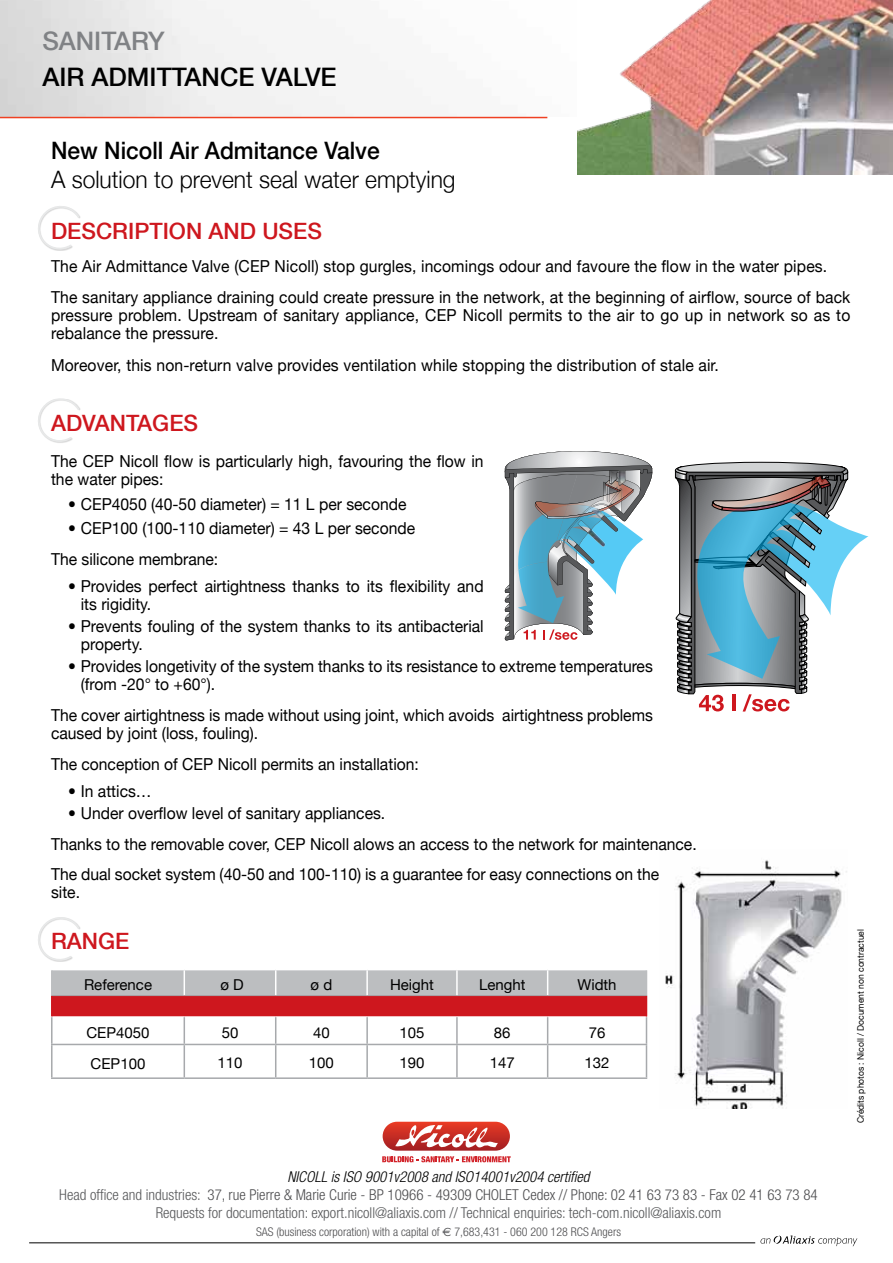
<style>
.page{position:relative;width:893px;height:1263px;background:#fff}
.page>*{position:absolute;margin:0;border:0;box-sizing:border-box;transform-origin:0 0}
.t1{font:500 25.5px "Helvetica Neue";color:#000}
.t2{font:500 25.5px "Helvetica Neue";color:#808285}
.t3{font:300 24px "Helvetica Neue";color:#000;scale:.95 1}
.t4{font:500 24px "Helvetica Neue";color:#000;scale:.95 1}
.t5{font:500 22.5px "Helvetica Neue";color:#ce171e}
.t6{font:16.5px/18px "Helvetica Neue";color:#000;scale:.95 1}
.t7{font:300 condensed 15px/18px "Helvetica Neue";color:#58595b;text-align:center}
.t8{font:15px "Helvetica Neue";color:#000}
.t9{font:300 condensed 12px "Helvetica Neue";color:#4d4d4f}
.t10{font:9px "Helvetica Neue";color:#000;scale:.95 1}
.s1{font-style:italic;color:#000}
.s2{color:#4d4d4f}
.s3{font-family:"Euro Sans";font-weight:400;font-stretch:normal}
</style>
<div class="page">
<img style="left:665px;top:860px;width:182px;height:249px">
<hr style="left:0;top:117px;width:547px;height:1px;background:#ef4123">
<svg style="left:38px;top:206px;width:43px;height:45px"></svg>
<svg style="left:38px;top:917px;width:43px;height:45px"></svg>
<svg style="left:38px;top:398px;width:43px;height:45px"></svg>
<hr style="left:51px;top:995px;width:133px;height:1px;background:#a7a9ac">
<hr style="left:51px;top:970px;width:2px;height:25px;background:#bcbec0">
<hr style="left:51px;top:996px;width:2px;height:20px;background:#ce171e">
<hr style="left:51px;top:1017px;width:2px;height:27px;background:#a7a9ac">
<svg style="left:52px;top:970px;width:595px;height:107px"></svg>
<hr style="left:51px;top:1044px;width:133px;height:1px;background:#a7a9ac">
<hr style="left:51px;top:1045px;width:2px;height:32px;background:#a7a9ac">
<hr style="left:184px;top:1044px;width:92px;height:1px;background:#a7a9ac">
<hr style="left:184px;top:1045px;width:1px;height:32px;background:#a7a9ac">
<hr style="left:276px;top:1044px;width:91px;height:1px;background:#a7a9ac">
<hr style="left:275px;top:1045px;width:1px;height:32px;background:#a7a9ac">
<hr style="left:367px;top:1044px;width:90px;height:1px;background:#a7a9ac">
<hr style="left:366px;top:1045px;width:2px;height:32px;background:#a7a9ac">
<hr style="left:457px;top:1044px;width:91px;height:1px;background:#a7a9ac">
<hr style="left:456px;top:1045px;width:2px;height:32px;background:#a7a9ac">
<hr style="left:548px;top:1044px;width:99px;height:1px;background:#a7a9ac">
<hr style="left:547px;top:1045px;width:1px;height:32px;background:#a7a9ac">
<hr style="left:646px;top:1045px;width:1px;height:32px;background:#a7a9ac">
<hr style="left:51px;top:1077px;width:133px;height:2px;background:#a7a9ac">
<hr style="left:184px;top:1077px;width:92px;height:2px;background:#a7a9ac">
<hr style="left:276px;top:1077px;width:91px;height:2px;background:#a7a9ac">
<hr style="left:367px;top:1077px;width:90px;height:2px;background:#a7a9ac">
<hr style="left:457px;top:1077px;width:91px;height:2px;background:#a7a9ac">
<hr style="left:548px;top:1077px;width:99px;height:2px;background:#a7a9ac">
<svg style="left:505px;top:451px;width:147px;height:189px"></svg>
<img style="left:618px;top:470px;width:7px;height:16px">
<img style="left:588px;top:499px;width:23px;height:47px">
<svg style="left:675px;top:462px;width:193px;height:249px"></svg>
<img style="left:578px;top:0;width:315px;height:174px">
<svg style="left:382px;top:1122px;width:129px;height:40px"></svg>
<hr style="left:29px;top:1242px;width:726px;height:1px;background:#000">
<svg style="left:760px;top:1235px;width:97px;height:11px"></svg>
<h1 class="t2" style="left:42px;top:26px;width:124px">SANITARY</h1>
<h1 class="t1" style="left:42px;top:61px;width:296px">AIR ADMITTANCE VALVE</h1>
<h2 class="t4" style="left:51px;top:136px;width:347px">NEW NICOLL AIR ADMITANCE VALVE</h2>
<h2 class="t3" style="left:51px;top:165px;width:427px">A solution to prevent seal water emptying</h2>
<h3 class="t5" style="left:51px;top:217px;width:272px">DESCRI PTION AND USES</h3>
<p class="t6" style="left:51px;top:250px;width:843px;line-height:31.5px">The Air Admittance Valve (CEP Nicoll) stop gurgles, incomings odour and favoure the flow in the water pipes.<br>The sanitary appliance draining could create pressure in the network, at the beginning of airflow, source of back</p>
<p class="t6" style="left:51px;top:306px;width:843px">pressure problem. Upstream of sanitary appliance, CEP Nicoll permits to the air to go up in network so as to rebalance the pressure.</p>
<p class="t6" style="left:51px;top:356px;width:705px">Moreover, this non-return valve provides ventilation while stopping the distribution of stale air.</p>
<h3 class="t5" style="left:51px;top:409px;width:146px">ADVANTAGES</h3>
<p class="t6" style="left:51px;top:452px;width:457px">The CEP Nicoll flow is particularly high, favouring the flow in the water pipes:</p>
<p class="t6" style="left:68px;top:495px;width:358px">• CEP4050 (40-50 diameter) = 11 L per seconde</p>
<p class="t6" style="left:51px;top:513px;width:385px;line-height:30.8px;text-indent:17px">• CEP100 (100-110 diameter) = 43 L per seconde<br>The silicone membrane:</p>
<p class="t6" style="left:81px;top:577px;width:426px;text-indent:-13px">• Provides perfect airtightness thanks to its flexibility and its rigidity.</p>
<p class="t6" style="left:81px;top:617px;width:426px;text-indent:-13px">• Prevents fouling of the system thanks to its antibacterial property.</p>
<p class="t6" style="left:81px;top:657px;width:604px;text-indent:-13px">• Provides longetivity of the system thanks to its resistance to extreme temperatures (from -20° to +60°).</p>
<p class="t6" style="left:51px;top:706px;width:635px">The cover airtightness is made without using joint, which avoids airtightness problems caused by joint (loss, fouling).</p>
<p class="t6" style="left:51px;top:755px;width:389px">The conception of CEP Nicoll permits an installation:</p>
<p class="t6" style="left:68px;top:781px;width:89px">• In attics…</p>
<p class="t6" style="left:51px;top:797px;width:681px;line-height:30.8px;text-indent:17px">• Under overflow level of sanitary appliances.<br>Thanks to the removable cover, CEP Nicoll alows an access to the network for maintenance.<br>The dual socket system (40-50 and 100-110) is a guarantee for easy connections on the</p>
<p class="t6" style="left:51px;top:883px;width:32px">site.</p>
<h3 class="t5" style="left:51px;top:927px;width:80px">RANGE</h3>
<p class="t8" style="left:84px;top:976px;width:70px">Reference</p>
<p class="t8" style="left:220px;top:976px;width:25px">ø D</p>
<p class="t8" style="left:311px;top:976px;width:23px">ø d</p>
<p class="t8" style="left:390px;top:976px;width:45px">height</p>
<p class="t8" style="left:479px;top:976px;width:48px">lenght</p>
<p class="t8" style="left:577px;top:976px;width:41px">Width</p>
<p class="t8" style="left:86px;top:1023px;width:65px">CEP4050</p>
<p class="t8" style="left:222px;top:1023px;width:18px">50</p>
<p class="t8" style="left:313px;top:1023px;width:18px">40</p>
<p class="t8" style="left:399px;top:1023px;width:27px">105</p>
<p class="t8" style="left:494px;top:1023px;width:18px">86</p>
<p class="t8" style="left:589px;top:1023px;width:18px">76</p>
<p class="t8" style="left:91px;top:1054px;width:56px">CEP100</p>
<p class="t8" style="left:217px;top:1054px;width:27px">110</p>
<p class="t8" style="left:309px;top:1054px;width:27px">100</p>
<p class="t8" style="left:399px;top:1054px;width:27px">190</p>
<p class="t8" style="left:490px;top:1054px;width:27px">147</p>
<p class="t8" style="left:584px;top:1054px;width:27px">132</p>
<p class="t7" style="left:59px;top:1168px;width:760px"><span class="s1">NICOLL is ISO 9001v2008 and ISO14001v2004 certified<br></span>Head office and industries: <span class="s2">37, rue Pierre &amp; Marie Curie - BP 10966 - 49309 CHOLET Cedex // Phone: 02 41 63 73 83 - Fax 02 41 63 73 84<br></span>Requests for documentation: export.nicoll@aliaxis.com // Technical enquiries: tech-com.nicoll@aliaxis.com</p>
<p class="t9" style="left:256px;top:1225px;width:366px">SAS (business corporation) with a capital of <span class="s3">E</span> 7,683,431 - 060 200 128 RCS Angers</p>
<p class="t10" style="left:855px;top:1123px;width:206px;rotate:-90deg">Crédits photos : Nicoll / Document non contractuel</p>
</div>
